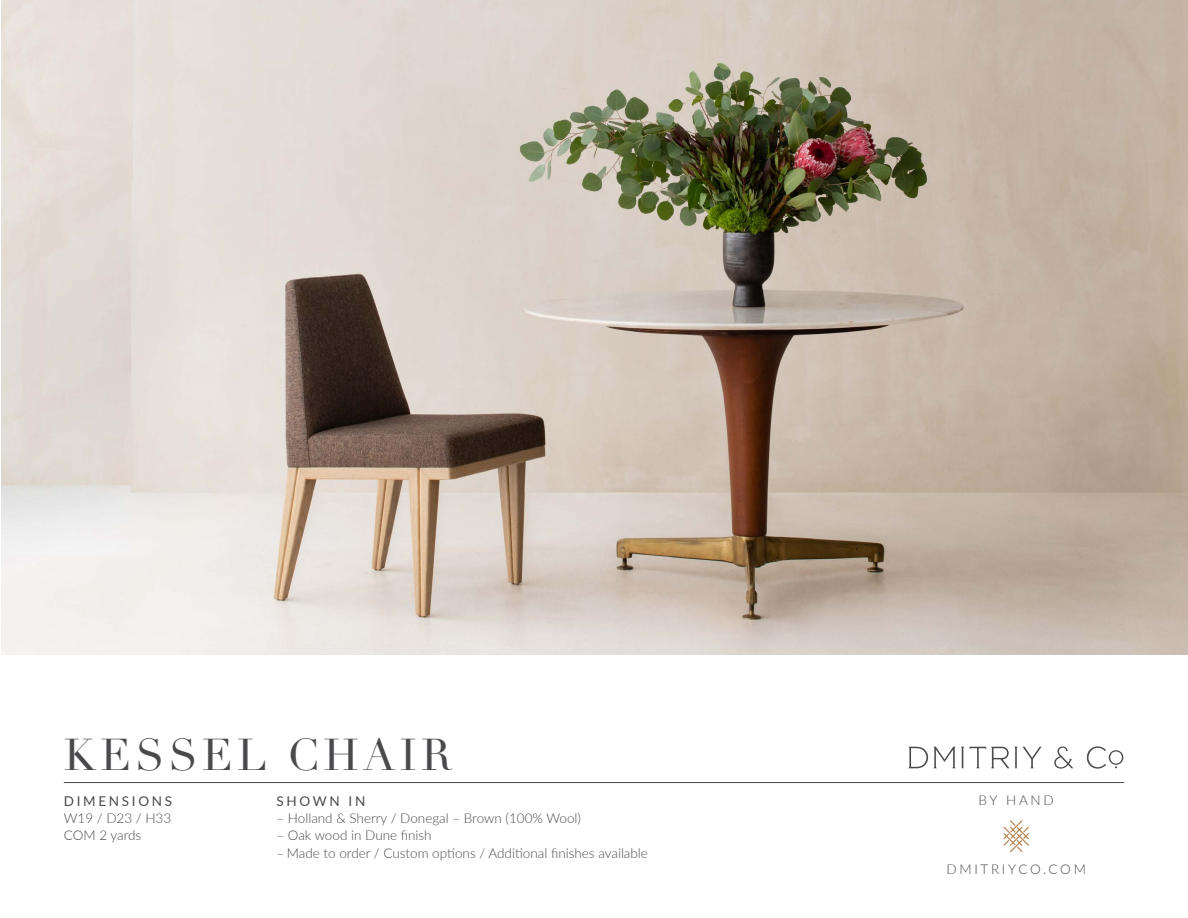
<style>
.page{position:relative;width:1188px;height:918px;background:#fff}
.page>*{position:absolute;margin:0;border:0;box-sizing:border-box;transform-origin:0 0}
.t1{font:43.5px "Didot";letter-spacing:.1em;color:#4a494c}
.t2{font:300 13.5px/17.2px "Lato";color:#4a494c}
.t3{font:13.5px "Lato";letter-spacing:.2em;color:#4a494c}
.t4{font:300 13.5px "Lato";letter-spacing:.2em;color:#4a494c}
</style>
<div class="page">
<svg style="left:1003px;top:820px;width:26px;height:32px"></svg>
<svg style="left:909px;top:747px;width:19px;height:21px"></svg>
<svg style="left:970px;top:747px;width:72px;height:21px"></svg>
<svg style="left:934px;top:747px;width:30px;height:21px"></svg>
<svg style="left:1087px;top:746px;width:36px;height:23px"></svg>
<svg style="left:1054px;top:746px;width:19px;height:23px"></svg>
<hr style="left:64px;top:782px;width:1060px;height:1px;background:#4a494c">
<img style="left:1px;top:0;width:1187px;height:655px">
<h1 class="t1" style="left:64px;top:728px;width:390px">KESSEL CHAIR</h1>
<p class="t3" style="left:64px;top:791px;width:110px">DIMENSIONS</p>
<p class="t2" style="left:64px;top:809px;width:109px">W19 / D23 / H33<br>COM 2 yards</p>
<p class="t3" style="left:276px;top:791px;width:90px">SHOWN IN</p>
<p class="t2" style="left:276px;top:809px;width:306px">– Holland &amp; Sherry / Donegal – Brown (100% Wool)</p>
<p class="t2" style="left:276px;top:827px;width:157px">– Oak wood in Dune finish</p>
<p class="t2" style="left:276px;top:844px;width:373px">– Made to order / Custom options / Additional finishes available</p>
<p class="t2" style="left:979px;top:791px;width:77px">BY HAND</p>
<p class="t4" style="left:946px;top:860px;width:141px">DMITRIYCO.COM</p>
</div>
